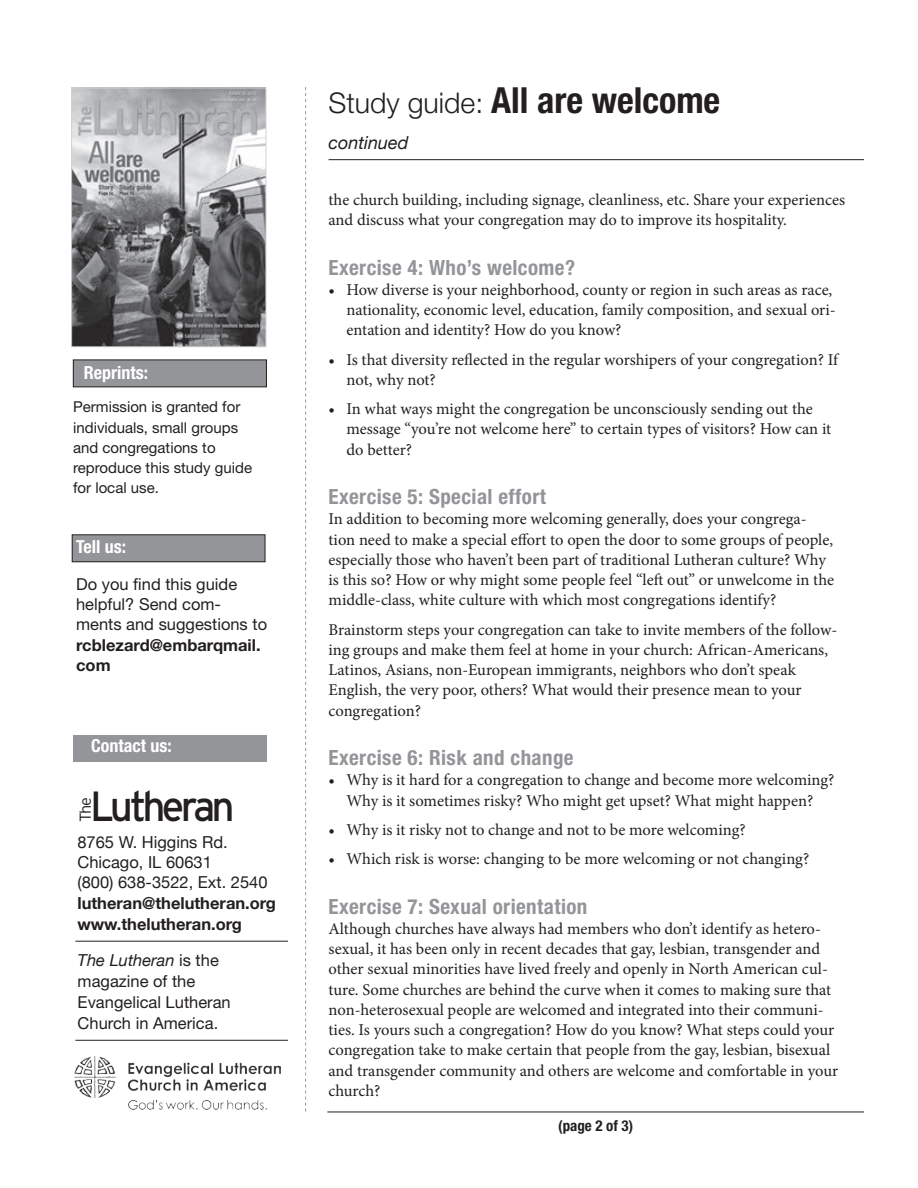
<style>
.page{position:relative;width:918px;height:1188px;background:#fff}
.page>*{position:absolute;margin:0;border:0;box-sizing:border-box;transform-origin:0 0}
.t1{font:42.15px "Interstate";letter-spacing:-.1em;color:#231f20}
.t2{font:700 condensed 36px "Helvetica Neue LT Std";color:#231f20}
.t3{font:700 condensed 21px "Helvetica Neue LT Std";letter-spacing:.02em;color:#939598}
.t4{font:700 condensed 18px "Helvetica Neue LT Std";color:#fff}
.t5{font:italic 18px "Helvetica Neue";color:#231f20}
.t6{font:16.5px/20.2px "Minion Pro";letter-spacing:-.005em;color:#231f20}
.t7{font:16.5px/21px "Helvetica Neue LT Std";color:#231f20}
.t8{font:16.5px/20.2px "Helvetica Neue";color:#231f20}
.t9{font:700 16.5px/21.6px "Helvetica Neue";color:#231f20}
.t10{font:700 16.5px/20.2px "Helvetica Neue LT Std";color:#231f20}
.t11{font:italic 16.5px "Helvetica Neue";color:#231f20}
.t12{font:300 15.75px "Interstate";color:#231f20;scale:1.04 1}
.t13{font:15px/20.2px "Helvetica Neue LT Std";color:#231f20}
.t14{font:700 condensed 15px "Helvetica Neue LT Std";color:#231f20}
.s1{font-family:"Helvetica Neue LT Std";font-style:normal}
.s2{font-weight:300;font-stretch:normal;font-size:28.5px}
</style>
<div class="page">
<hr style="left:327px;top:1112px;width:537px;height:1px;background:#231f20">
<div style="left:73px;top:735px;width:193px;height:27px;background:#939598"></div>
<img style="left:75px;top:1057px;width:206px;height:53px">
<hr style="left:75px;top:1040px;width:213px;height:1px;background:#231f20">
<hr style="left:75px;top:941px;width:213px;height:1px;background:#231f20">
<svg style="left:305px;top:87px;width:1px;height:1025px"></svg>
<hr style="left:329px;top:159px;width:535px;height:1px;background:#231f20">
<img style="left:73px;top:90px;width:191px;height:255px">
<div style="left:71px;top:88px;width:195px;height:259px;border:1px solid #d1d2d4"></div>
<div style="left:73px;top:360px;width:193px;height:27px;background:#939598"></div>
<div style="left:73px;top:360px;width:194px;height:27px;border:1px solid #231f20"></div>
<div style="left:72px;top:535px;width:193px;height:27px;background:#939598"></div>
<div style="left:72px;top:535px;width:193px;height:27px;border:1px solid #231f20"></div>
<p class="t4" style="left:84px;top:361px;width:66px">Reprints:</p>
<p class="t13" style="left:73px;top:397px;width:180px">Permission is granted for individuals, small groups and congregations to reproduce this study guide for local use.</p>
<p class="t4" style="left:76px;top:536px;width:51px">Tell us:</p>
<p class="t7" style="left:76px;top:574px;width:193px;line-height:20.2px">Do you find this guide helpful? Send com&shy;ments and suggestions to</p>
<p class="t10" style="left:76px;top:634px;width:186px">rcblezard@embarqmail. com</p>
<p class="t4" style="left:91px;top:734px;width:82px">Contact us:</p>
<h1 class="t1" style="left:90px;top:782px;width:146px">Lutheran</h1>
<p class="t12" style="left:77px;top:822px;width:25px;rotate:-90deg">The</p>
<p class="t8" style="left:77px;top:833px;width:192px">8765 W. Higgins Rd.<br>Chicago, IL 60631<br>(800) 638-3522, Ext. 2540</p>
<p class="t9" style="left:77px;top:892px;width:200px">lutheran@thelutheran.org www.thelutheran.org</p>
<p class="t11" style="left:78px;top:948px;width:143px">The Lutheran <span class="s1">is the</span></p>
<p class="t7" style="left:78px;top:970px;width:155px">magazine of the<br>Evangelical Lutheran<br>Church in America.</p>
<h2 class="t2" style="left:329px;top:78px;width:393px"><span class="s2">Study guide:</span> All are welcome</h2>
<p class="t5" style="left:329px;top:129px;width:82px">continued</p>
<p class="t6" style="left:328px;top:190px;width:518px">the church building, including signage, cleanliness, etc. Share your experiences and discuss what your congregation may do to improve its hospitality.</p>
<p class="t3" style="left:328px;top:254px;width:248px">Exercise 4: Who’s welcome?</p>
<p class="t6" style="left:347px;top:280px;width:491px;text-indent:-18px">• How diverse is your neighborhood, county or region in such areas as race, nationality, economic level, education, family composition, and sexual ori&shy;entation and identity? How do you know?</p>
<p class="t6" style="left:347px;top:349px;width:493px;text-indent:-18px">• Is that diversity reflected in the regular worshipers of your congregation? If not, why not?</p>
<p class="t6" style="left:347px;top:399px;width:486px;text-indent:-18px">• In what ways might the congregation be unconsciously sending out the message “you’re not welcome here” to certain types of visitors? How can it do better?</p>
<p class="t3" style="left:328px;top:484px;width:219px">Exercise 5: Special effort</p>
<p class="t6" style="left:328px;top:509px;width:507px">In addition to becoming more welcoming generally, does your congrega&shy;tion need to make a special effort to open the door to some groups of people, especially those who haven’t been part of traditional Lutheran culture? Why is this so? How or why might some people feel “left out” or unwelcome in the middle-class, white culture with which most congregations identify?</p>
<p class="t6" style="left:328px;top:619px;width:510px">Brainstorm steps your congregation can take to invite members of the follow&shy;ing groups and make them feel at home in your church: African-Americans, Latinos, Asians, non-European immigrants, neighbors who don’t speak English, the very poor, others? What would their presence mean to your congregation?</p>
<p class="t3" style="left:328px;top:745px;width:247px">Exercise 6: Risk and change</p>
<p class="t6" style="left:328px;top:770px;width:508px;text-align:center">• Why is it hard for a congregation to change and become more welcoming?<br>Why is it sometimes risky? Who might get upset? What might happen?</p>
<p class="t6" style="left:328px;top:820px;width:419px">• Why is it risky not to change and not to be more welcoming?</p>
<p class="t6" style="left:328px;top:849px;width:482px">• Which risk is worse: changing to be more welcoming or not changing?</p>
<p class="t3" style="left:328px;top:893px;width:260px">Exercise 7: Sexual orientation</p>
<p class="t6" style="left:328px;top:919px;width:511px">Although churches have always had members who don’t identify as hetero&shy;sexual, it has been only in recent decades that gay, lesbian, transgender and other sexual minorities have lived freely and openly in North American cul&shy;ture. Some churches are behind the curve when it comes to making sure that non-heterosexual people are welcomed and integrated into their communi&shy;ties. Is yours such a congregation? How do you know? What steps could your congregation take to make certain that people from the gay, lesbian, bisexual and transgender community and others are welcome and comfortable in your church?</p>
<p class="t14" style="left:558px;top:1116px;width:76px">(page 2 of 3)</p>
</div>
